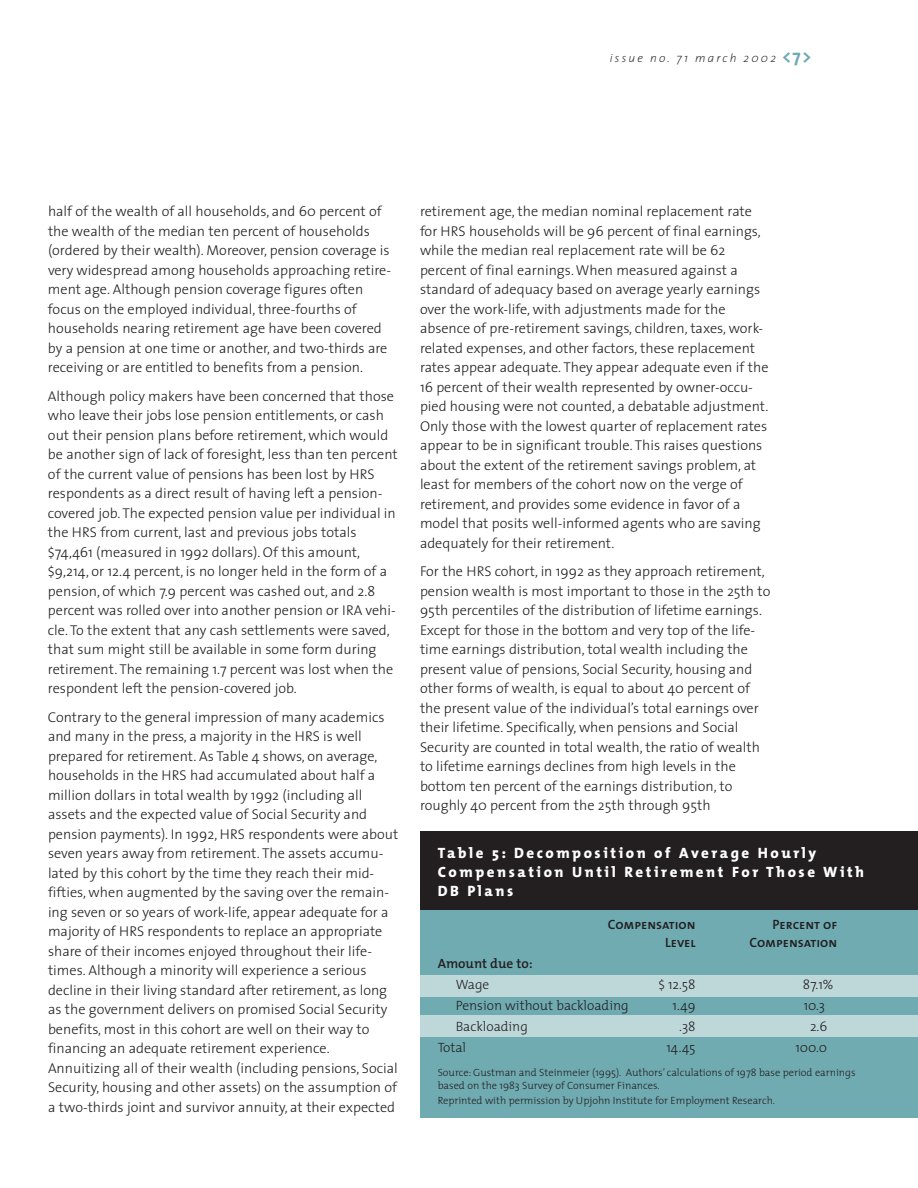
<style>
.page{position:relative;width:918px;height:1188px;background:#fff}
.page>*{position:absolute;margin:0;border:0;box-sizing:border-box;transform-origin:0 0}
.t1{font:800 15px/18.8px "The Mix";letter-spacing:.17em;color:#fff}
.t2{font:300 14.25px/19.5px "The Sans";color:#231f20}
.t3{font:300 13.5px "The Mix";color:#231f20}
.t4{font:13.5px "The Mix Semi Bold Caps";color:#231f20}
.t5{font:600 13.5px "The Mix";color:#231f20}
.t6{font:italic 200 12px "The Sans";letter-spacing:.18em;color:#231f20}
.t7{font:300 10.5px/12.6px "The Mix";color:#231f20}
.s1{font-weight:700;font-style:normal;font-size:18px;color:#70abb2}
</style>
<div class="page">
<div style="left:420px;top:831px;width:498px;height:286px;background:#70abb2"></div>
<div style="left:420px;top:831px;width:498px;height:78px;background:#231f20"></div>
<div style="left:420px;top:975px;width:498px;height:22px;background:#bed8da"></div>
<div style="left:420px;top:1016px;width:498px;height:21px;background:#bed8da"></div>
<p class="t6" style="left:610px;top:53px;width:203px">issue no. 71 march 2002 <span class="s1">&lt;7&gt;</span></p>
<p class="t2" style="left:48px;top:203px;width:345px">half of the wealth of all households, and 60 percent of the wealth of the median ten percent of households (ordered by their wealth). Moreover, pension coverage is very widespread among households approaching retire&shy;ment age. Although pension coverage figures often focus on the employed individual, three-fourths of households nearing retirement age have been covered by a pension at one time or another, and two-thirds are receiving or are entitled to benefits from a pension.</p>
<p class="t2" style="left:48px;top:388px;width:351px">Although policy makers have been concerned that those who leave their jobs lose pension entitlements, or cash out their pension plans before retirement, which would be another sign of lack of foresight, less than ten percent of the current value of pensions has been lost by HRS respondents as a direct result of having left a pension&shy;covered job. The expected pension value per individual in the HRS from current, last and previous jobs totals $74,461 (measured in 1992 dollars). Of this amount, $9,214, or 12.4 percent, is no longer held in the form of a pension, of which 7.9 percent was cashed out, and 2.8 percent was rolled over into another pension or IRA vehi&shy;cle. To the extent that any cash settlements were saved, that sum might still be available in some form during retirement. The remaining 1.7 percent was lost when the respondent left the pension-covered job.</p>
<p class="t2" style="left:48px;top:709px;width:352px">Contrary to the general impression of many academics and many in the press, a majority in the HRS is well prepared for retirement. As Table 4 shows, on average, households in the HRS had accumulated about half a million dollars in total wealth by 1992 (including all assets and the expected value of Social Security and pension payments). In 1992, HRS respondents were about seven years away from retirement. The assets accumu&shy;lated by this cohort by the time they reach their mid&shy;fifties, when augmented by the saving over the remain&shy;ing seven or so years of work-life, appear adequate for a majority of HRS respondents to replace an appropriate share of their incomes enjoyed throughout their life&shy;times. Although a minority will experience a serious decline in their living standard after retirement, as long as the government delivers on promised Social Security benefits, most in this cohort are well on their way to financing an adequate retirement experience.<br>Annuitizing all of their wealth (including pensions, Social Security, housing and other assets) on the assumption of a two-thirds joint and survivor annuity, at their expected</p>
<p class="t2" style="left:420px;top:203px;width:350px">retirement age, the median nominal replacement rate for HRS households will be 96 percent of final earnings, while the median real replacement rate will be 62 percent of final earnings. When measured against a standard of adequacy based on average yearly earnings over the work-life, with adjustments made for the absence of pre-retirement savings, children, taxes, work&shy;related expenses, and other factors, these replacement rates appear adequate. They appear adequate even if the 16 percent of their wealth represented by owner-occu&shy;pied housing were not counted, a debatable adjustment.<br>Only those with the lowest quarter of replacement rates appear to be in significant trouble. This raises questions about the extent of the retirement savings problem, at least for members of the cohort now on the verge of retirement, and provides some evidence in favor of a model that posits well-informed agents who are saving adequately for their retirement.</p>
<p class="t2" style="left:420px;top:563px;width:352px">For the HRS cohort, in 1992 as they approach retirement, pension wealth is most important to those in the 25th to 95th percentiles of the distribution of lifetime earnings.<br>Except for those in the bottom and very top of the life&shy;time earnings distribution, total wealth including the present value of pensions, Social Security, housing and other forms of wealth, is equal to about 40 percent of the present value of the individual’s total earnings over their lifetime. Specifically, when pensions and Social Security are counted in total wealth, the ratio of wealth to lifetime earnings declines from high levels in the bottom ten percent of the earnings distribution, to roughly 40 percent from the 25th through 95th</p>
<p class="t1" style="left:438px;top:845px;width:428px">Table 5: Decomposition of Average Hourly<br>Compensation Until Retirement For Those With<br>DB Plans</p>
<p class="t4" style="left:608px;top:916px;width:89px">Compensation</p>
<p class="t4" style="left:772px;top:916px;width:66px">Percent of</p>
<p class="t4" style="left:665px;top:934px;width:32px">Level</p>
<p class="t4" style="left:749px;top:934px;width:89px">Compensation</p>
<p class="t5" style="left:438px;top:958px;width:96px">Amount due to:</p>
<p class="t3" style="left:456px;top:979px;width:35px">Wage</p>
<p class="t3" style="left:658px;top:979px;width:39px">$ 12.58</p>
<p class="t3" style="left:803px;top:979px;width:32px">87.1%</p>
<p class="t3" style="left:456px;top:1000px;width:174px">Pension without backloading</p>
<p class="t3" style="left:673px;top:1000px;width:25px">1.49</p>
<p class="t3" style="left:804px;top:1000px;width:23px">10.3</p>
<p class="t3" style="left:456px;top:1021px;width:74px">Backloading</p>
<p class="t3" style="left:679px;top:1021px;width:18px">.38</p>
<p class="t3" style="left:810px;top:1021px;width:19px">2.6</p>
<p class="t3" style="left:438px;top:1042px;width:30px">Total</p>
<p class="t3" style="left:666px;top:1042px;width:31px">14.45</p>
<p class="t3" style="left:795px;top:1042px;width:33px">100.0</p>
<p class="t7" style="left:438px;top:1067px;width:419px">Source: Gustman and Steinmeier (1995). Authors’ calculations of 1978 base period earnings based on the 1983 Survey of Consumer Finances.</p>
<p class="t7" style="left:438px;top:1095px;width:339px">Reprinted with permission by Upjohn Institute for Employment Research.</p>
</div>
